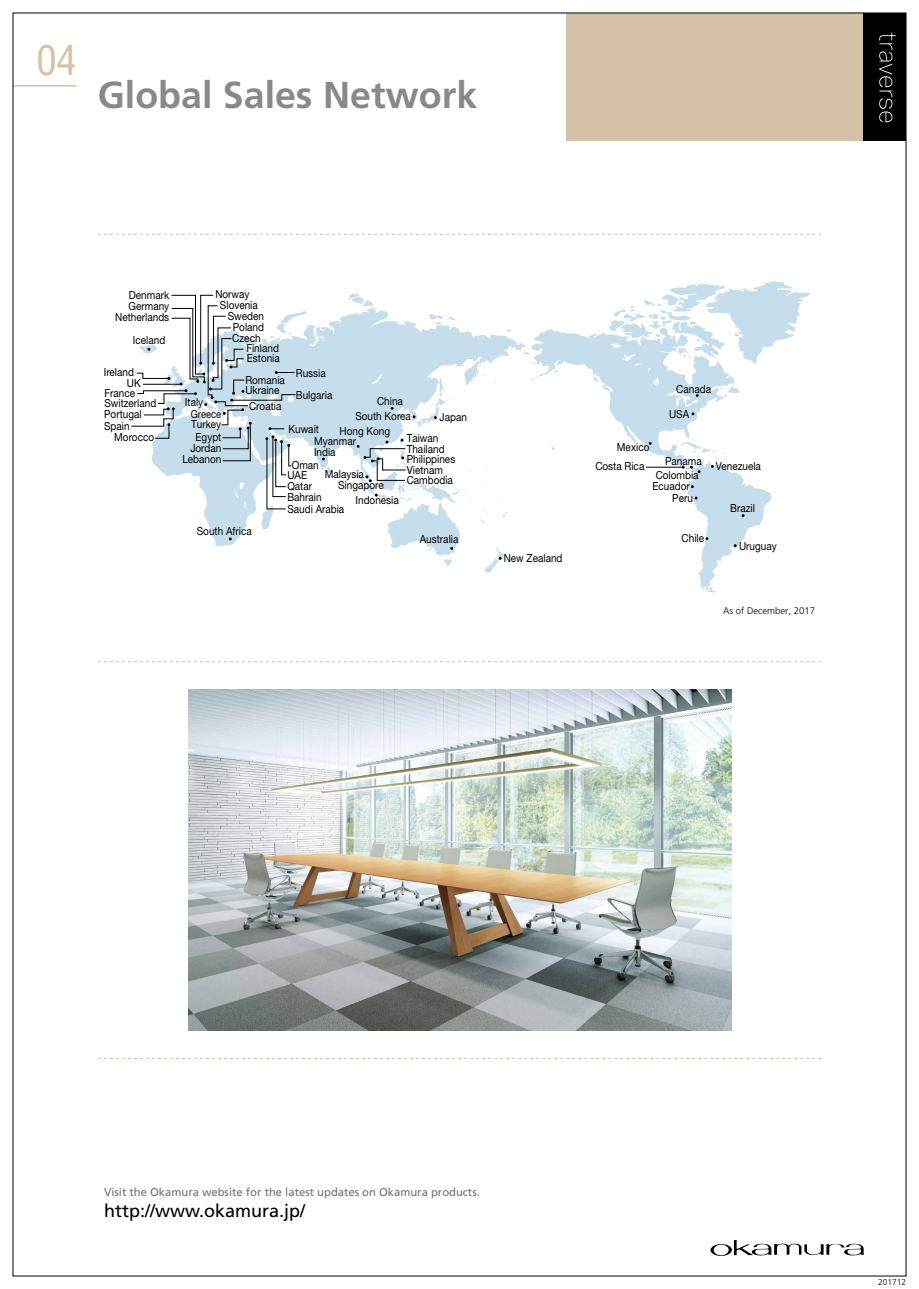
<style>
.page{position:relative;width:919px;height:1289px;background:#fff}
.page>*{position:absolute;margin:0;border:0;box-sizing:border-box;transform-origin:0 0}
.t1{font:condensed 40.35px "Helvetica LT Std";color:#d4c1a6}
.t2{font:700 37.5px "Frutiger LT Std";color:#898989}
.t3{font:18px "Frutiger";color:#000}
.t4{font:11.25px "Frutiger";color:#727171}
.t5{font:11.1px/11.1px "Helvetica Neue LT Std";color:#000;scale:.9 1}
.t6{font:11.1px "Helvetica Neue LT Std";color:#000;scale:.85 1}
.t7{font:300 9.6px "Frutiger LT Std";color:#000}
.t8{font:300 8.55px "Frutiger LT Std";letter-spacing:-.005em;color:#000}
</style>
<div class="page">
<svg style="left:98px;top:234px;width:723px;height:1px"></svg>
<svg style="left:98px;top:661px;width:723px;height:1px"></svg>
<svg style="left:98px;top:1058px;width:723px;height:1px"></svg>
<img style="left:188px;top:690px;width:543px;height:340px">
<svg style="left:348px;top:293px;width:25px;height:14px"></svg>
<svg style="left:530px;top:329px;width:241px;height:258px"></svg>
<svg style="left:702px;top:587px;width:14px;height:5px"></svg>
<svg style="left:722px;top:453px;width:3px;height:6px"></svg>
<svg style="left:680px;top:438px;width:35px;height:15px"></svg>
<svg style="left:547px;top:444px;width:8px;height:6px"></svg>
<svg style="left:608px;top:281px;width:202px;height:82px"></svg>
<svg style="left:209px;top:307px;width:316px;height:239px"></svg>
<svg style="left:428px;top:314px;width:28px;height:10px"></svg>
<svg style="left:690px;top:466px;width:10px;height:7px"></svg>
<svg style="left:411px;top:378px;width:47px;height:49px"></svg>
<svg style="left:484px;top:547px;width:22px;height:27px"></svg>
<hr style="left:646px;top:467px;width:37px;height:1px;background:#000">
<svg style="left:354px;top:435px;width:119px;height:131px"></svg>
<svg style="left:131px;top:295px;width:176px;height:234px"></svg>
<svg style="left:710px;top:1240px;width:153px;height:15px"></svg>
<div style="left:566px;top:13px;width:297px;height:127px;background:#d4c1a6"></div>
<div style="left:863px;top:13px;width:43px;height:127px;background:#000"></div>
<svg style="left:879px;top:33px;width:16px;height:89px"></svg>
<hr style="left:13px;top:85px;width:64px;height:2px;background:#d4c1a6">
<h1 class="t1" style="left:37px;top:35px;width:42px">04</h1>
<h2 class="t2" style="left:98px;top:73px;width:381px">Global Sales Network</h2>
<p class="t5" style="left:129px;top:289px;width:46px">Denmark</p>
<p class="t5" style="left:128px;top:300px;width:47px">Germany</p>
<p class="t5" style="left:133px;top:306px;width:42px;line-height:22.4px;text-indent:-18px">Netherlands<br>Iceland</p>
<p class="t5" style="left:220px;top:289px;width:44px;line-height:10.6px;text-indent:-5px">Norway<br>Slovenia</p>
<p class="t5" style="left:228px;top:310px;width:42px;text-align:center">Sweden<br>Poland</p>
<p class="t5" style="left:232px;top:332px;width:33px">Czech</p>
<p class="t5" style="left:246px;top:343px;width:38px">Finland</p>
<p class="t5" style="left:247px;top:352px;width:38px">Estonia</p>
<p class="t5" style="left:104px;top:366px;width:35px">Ireland</p>
<p class="t5" style="left:127px;top:377px;width:17px">UK</p>
<p class="t5" style="left:104px;top:387px;width:36px">France</p>
<p class="t5" style="left:104px;top:398px;width:59px">Switzerland<br>Portugal<br>Spain</p>
<p class="t5" style="left:114px;top:431px;width:46px">Morocco</p>
<p class="t5" style="left:185px;top:397px;width:22px">Italy</p>
<p class="t6" style="left:191px;top:407px;width:37px">Greece</p>
<p class="t5" style="left:191px;top:418px;width:35px">Turkey</p>
<p class="t5" style="left:195px;top:431px;width:30px">Egypt</p>
<p class="t5" style="left:190px;top:442px;width:36px">Jordan</p>
<p class="t5" style="left:182px;top:453px;width:45px">Lebanon</p>
<p class="t5" style="left:296px;top:367px;width:35px">Russia</p>
<p class="t5" style="left:245px;top:374px;width:45px;line-height:10.5px">Romania<br>Ukraine</p>
<p class="t5" style="left:296px;top:389px;width:42px">Bulgaria</p>
<p class="t5" style="left:377px;top:395px;width:30px">China</p>
<p class="t5" style="left:339px;top:425px;width:58px">Hong Kong</p>
<p class="t5" style="left:249px;top:400px;width:37px">Croatia</p>
<p class="t5" style="left:355px;top:410px;width:63px">South Korea</p>
<p class="t5" style="left:406px;top:453px;width:56px">Philippines</p>
<p class="t5" style="left:338px;top:479px;width:52px">Singapore</p>
<p class="t5" style="left:439px;top:411px;width:32px">Japan</p>
<p class="t5" style="left:406px;top:443px;width:44px">Thailand</p>
<p class="t5" style="left:288px;top:423px;width:35px">Kuwait</p>
<p class="t5" style="left:406px;top:432px;width:37px">Taiwan</p>
<p class="t5" style="left:314px;top:435px;width:48px">Myanmar</p>
<p class="t5" style="left:314px;top:446px;width:26px">India</p>
<p class="t5" style="left:292px;top:459px;width:32px">Oman</p>
<p class="t5" style="left:287px;top:491px;width:39px">Bahrain</p>
<p class="t5" style="left:406px;top:465px;width:53px;line-height:10.2px">Vietnam<br>Cambodia</p>
<p class="t5" style="left:325px;top:468px;width:45px">Malaysia</p>
<p class="t5" style="left:287px;top:469px;width:23px">UAE</p>
<p class="t5" style="left:287px;top:480px;width:29px">Qatar</p>
<p class="t5" style="left:355px;top:494px;width:50px">Indonesia</p>
<p class="t5" style="left:287px;top:503px;width:65px">Saudi Arabia</p>
<p class="t5" style="left:676px;top:383px;width:40px">Canada</p>
<p class="t5" style="left:669px;top:408px;width:24px">USA</p>
<p class="t5" style="left:595px;top:437px;width:62px;line-height:19px;text-indent:22px">Mexico<br>Costa Rica</p>
<p class="t5" style="left:665px;top:455px;width:42px">Panama</p>
<p class="t5" style="left:672px;top:492px;width:25px">Peru</p>
<p class="t5" style="left:655px;top:469px;width:49px">Colombia</p>
<p class="t5" style="left:652px;top:480px;width:43px">Ecuador</p>
<p class="t5" style="left:715px;top:460px;width:52px">Venezuela</p>
<p class="t5" style="left:730px;top:502px;width:29px">Brazil</p>
<p class="t5" style="left:197px;top:525px;width:62px">South Africa</p>
<p class="t5" style="left:420px;top:533px;width:44px">Australia</p>
<p class="t5" style="left:503px;top:552px;width:67px">New Zealand</p>
<p class="t5" style="left:681px;top:532px;width:27px">Chile</p>
<p class="t5" style="left:739px;top:540px;width:43px">Uruguay</p>
<p class="t7" style="left:723px;top:605px;width:93px">As of December, 2017</p>
<p class="t4" style="left:104px;top:1185px;width:377px">Visit the Okamura website for the latest updates on Okamura products.</p>
<h3 class="t3" style="left:104px;top:1200px;width:203px">http://www.okamura j p. /</h3>
<p class="t8" style="left:878px;top:1277px;width:30px">201712</p>
</div>
